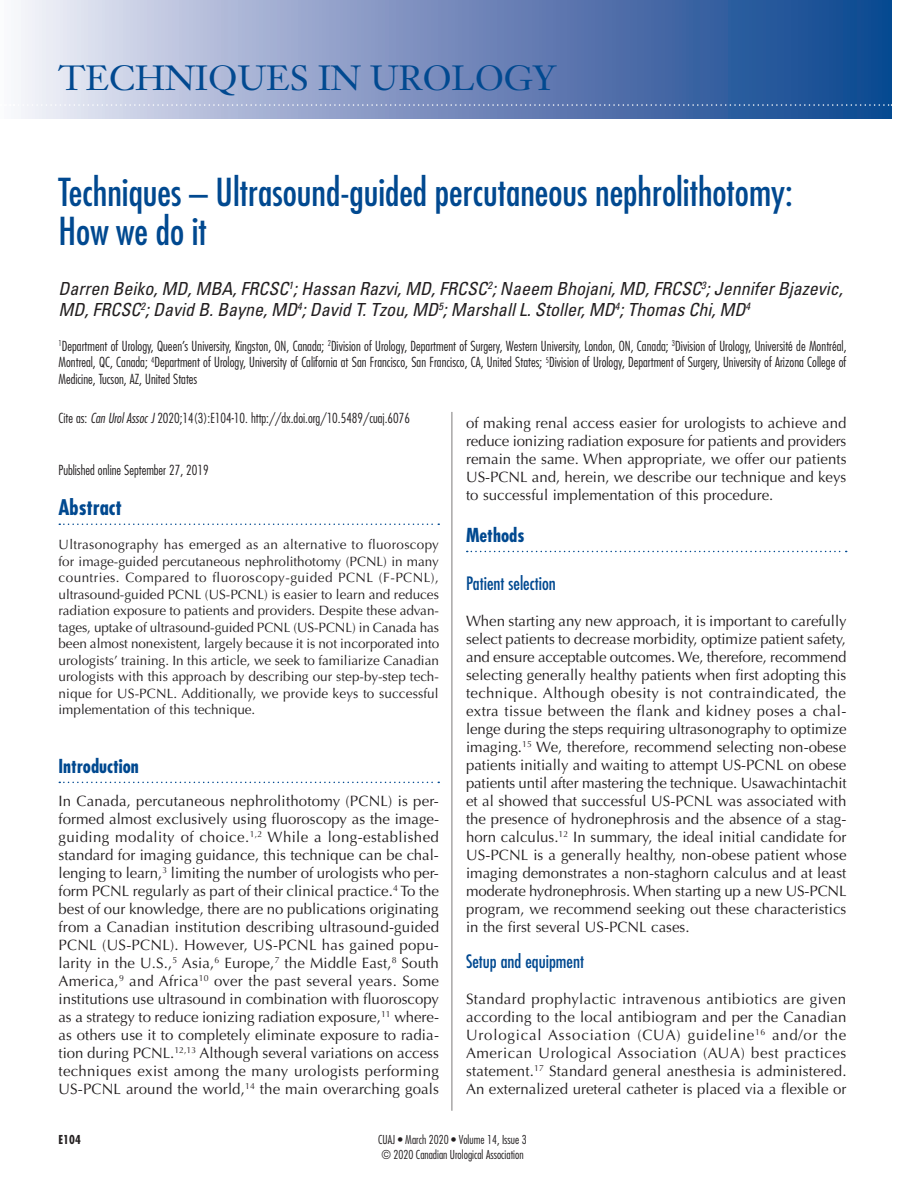
<style>
.page{position:relative;width:905px;height:1202px;background:#fff}
.page>*{position:absolute;margin:0;border:0;box-sizing:border-box;transform-origin:0 0}
.t1{font:condensed 37.5px/39px "Futura";color:#014990}
.t2{font:34.5px "Janson Text";color:#014990}
.t3{font:700 condensed 21px "Futura";color:#014990}
.t4{font:700 condensed 18.75px "Futura";color:#014990}
.t5{font:italic condensed 18px/21px "Univers";color:#231f20}
.t6{font:condensed 18px "Futura";color:#014990}
.t7{font:15px/18px "Optima";color:#231f20;text-align:justify}
.t8{font:13.5px/16.5px "Optima";color:#231f20;text-align:justify}
.t9{font:300 condensed 13.5px/16.5px "Futura";color:#231f20;text-align:justify}
.t10{font:300 condensed 12px/14.4px "Futura";color:#231f20}
.t11{font:700 condensed 12px "Futura";color:#231f20}
.s1{font-style:italic}
</style>
<div class="page">
<svg style="left:21px;top:0;width:870px;height:118px;background:#7890be"></svg>
<hr style="left:451px;top:412px;width:1px;height:698px;background:#231f20">
<svg style="left:59px;top:523px;width:380px;height:2px"></svg>
<svg style="left:59px;top:781px;width:380px;height:2px"></svg>
<svg style="left:466px;top:550px;width:380px;height:2px"></svg>
<svg style="left:21px;top:104px;width:871px;height:2px;background:#8fa4c9"></svg>
<h2 class="t2" style="left:58px;top:56px;width:498px">TECHNIQUES IN UROLOGY</h2>
<h1 class="t1" style="left:58px;top:172px;width:735px">Techniques – Ultrasound-guided percutaneous nephrolithotomy:<br>How we do it</h1>
<p class="t5" style="left:58px;top:278px;width:785px">Darren Beiko, MD, MBA, FRCSC<sup>1</sup>; Hassan Razvi, MD, FRCSC<sup>2</sup>; Naeem Bhojani, MD, FRCSC<sup>3</sup>; Jennifer Bjazevic,<br>MD, FRCSC<sup>2</sup>; David B. Bayne, MD<sup>4</sup>; David T. Tzou, MD<sup>5</sup>; Marshall L. Stoller, MD<sup>4</sup>; Thomas Chi, MD<sup>4</sup></p>
<p class="t9" style="left:58px;top:337px;width:789px"><sup>1</sup>Department of Urology, Queen’s University, Kingston, ON, Canada; <sup>2</sup>Division of Urology, Department of Surgery, Western University, London, ON, Canada; <sup>3</sup>Division of Urology, Université de Montréal, Montreal, QC, Canada; <sup>4</sup>Department of Urology, University of California at San Francisco, San Francisco, CA, United States; <sup>5</sup>Division of Urology, Department of Surgery, University of Arizona College of Medicine, Tucson, AZ, United States</p>
<p class="t9" style="left:58px;top:409px;width:353px">Cite as: <span class="s1">Can Urol Assoc J</span> 2020;14(3):E104-10. http://dx.doi.org/10.5489/cuaj.6076</p>
<p class="t9" style="left:58px;top:462px;width:152px">Published online September 27, 2019</p>
<h3 class="t3" style="left:58px;top:493px;width:65px">Abstract</h3>
<p class="t8" style="left:58px;top:536px;width:382px">Ultrasonography has emerged as an alternative to fluoroscopy for image-guided percutaneous nephrolithotomy (PCNL) in many countries. Compared to fluoroscopy-guided PCNL (F-PCNL), ultrasound-guided PCNL (US-PCNL) is easier to learn and reduces radiation exposure to patients and providers. Despite these advan&shy;tages, uptake of ultrasound-guided PCNL (US-PCNL) in Canada has been almost nonexistent, largely because it is not incorporated into urologists’ training. In this article, we seek to familiarize Canadian urologists with this approach by describing our step-by-step tech&shy;nique for US-PCNL. Additionally, we provide keys to successful implementation of this technique.</p>
<p class="t4" style="left:58px;top:753px;width:82px">Introduction</p>
<p class="t7" style="left:58px;top:792px;width:382px">In Canada, percutaneous nephrolithotomy (PCNL) is per&shy;formed almost exclusively using fluoroscopy as the image&shy;guiding modality of choice.<sup>1,2</sup> While a long-established standard for imaging guidance, this technique can be chal&shy;lenging to learn,<sup>3</sup> limiting the number of urologists who per&shy;form PCNL regularly as part of their clinical practice.<sup>4</sup> To the best of our knowledge, there are no publications originating from a Canadian institution describing ultrasound-guided PCNL (US-PCNL). However, US-PCNL has gained popu&shy;larity in the U.S.,<sup>5</sup> Asia,<sup>6</sup> Europe,<sup>7</sup> the Middle East,<sup>8</sup> South America,<sup>9</sup> and Africa<sup>10</sup> over the past several years. Some institutions use ultrasound in combination with fluoroscopy as a strategy to reduce ionizing radiation exposure,<sup>11</sup> where&shy;as others use it to completely eliminate exposure to radia&shy;tion during PCNL.<sup>12,13</sup> Although several variations on access techniques exist among the many urologists performing US-PCNL around the world,<sup>14</sup> the main overarching goals</p>
<p class="t7" style="left:466px;top:414px;width:382px">of making renal access easier for urologists to achieve and reduce ionizing radiation exposure for patients and providers remain the same. When appropriate, we offer our patients US-PCNL and, herein, we describe our technique and keys to successful implementation of this procedure.</p>
<p class="t4" style="left:466px;top:522px;width:60px">Methods</p>
<p class="t6" style="left:466px;top:572px;width:91px">Patient selection</p>
<p class="t7" style="left:466px;top:612px;width:382px">When starting any new approach, it is important to carefully select patients to decrease morbidity, optimize patient safety, and ensure acceptable outcomes. We, therefore, recommend selecting generally healthy patients when first adopting this technique. Although obesity is not contraindicated, the extra tissue between the flank and kidney poses a chal&shy;lenge during the steps requiring ultrasonography to optimize imaging.<sup>15</sup> We, therefore, recommend selecting non-obese patients initially and waiting to attempt US-PCNL on obese patients until after mastering the technique. Usawachintachit et al showed that successful US-PCNL was associated with the presence of hydronephrosis and the absence of a stag&shy;horn calculus.<sup>12</sup> In summary, the ideal initial candidate for US-PCNL is a generally healthy, non-obese patient whose imaging demonstrates a non-staghorn calculus and at least moderate hydronephrosis. When starting up a new US-PCNL program, we recommend seeking out these characteristics in the first several US-PCNL cases.</p>
<p class="t6" style="left:466px;top:950px;width:119px">Setup and equipment</p>
<p class="t7" style="left:466px;top:990px;width:382px">Standard prophylactic intravenous antibiotics are given according to the local antibiogram and per the Canadian Urological Association (CUA) guideline<sup>16</sup> and/or the American Urological Association (AUA) best practices statement.<sup>17</sup> Standard general anesthesia is administered.<br>An externalized ureteral catheter is placed via a flexible or</p>
<p class="t11" style="left:58px;top:1131px;width:24px">E104</p>
<p class="t10" style="left:378px;top:1132px;width:150px">CUAJ • March 2020 • Volume 14, Issue 3 © 2020 Canadian Urological Association</p>
</div>
